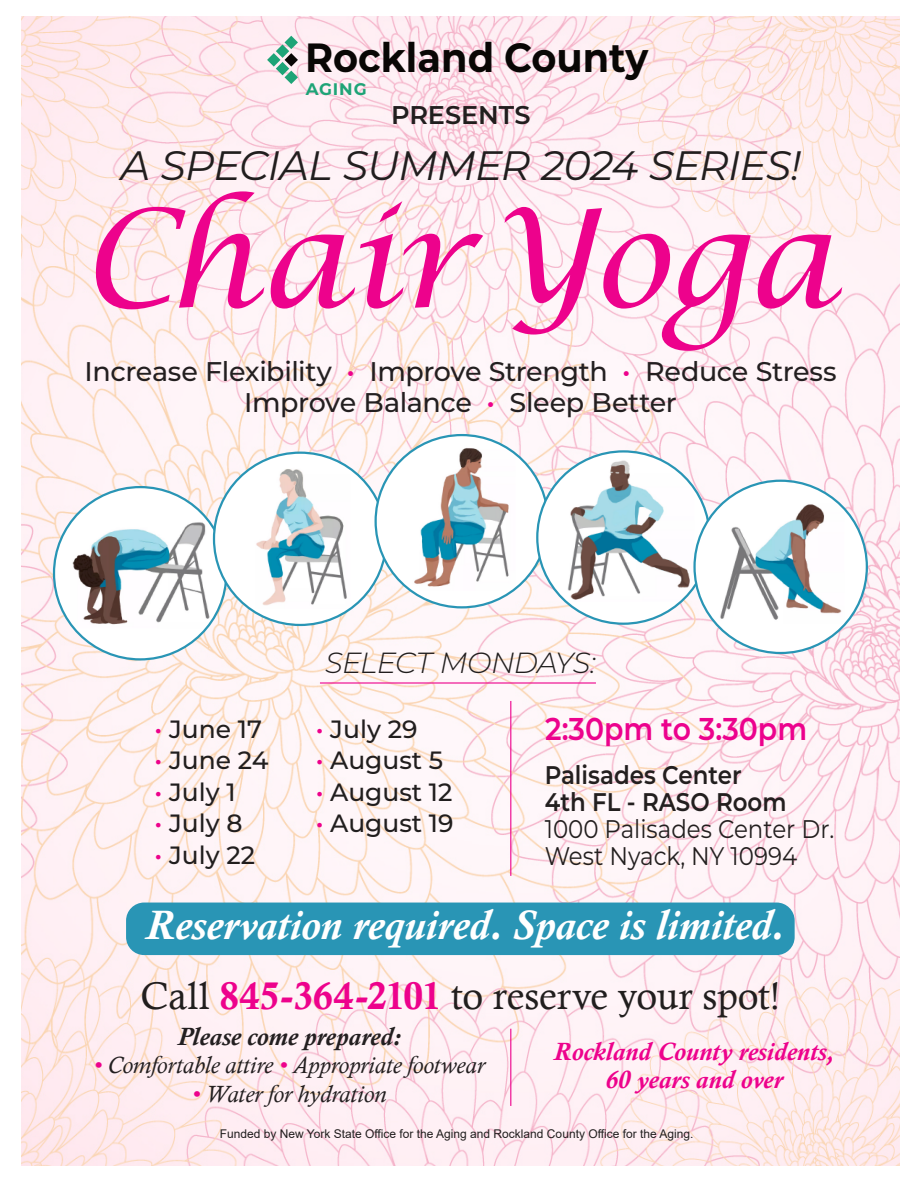
<style>
.page{position:relative;width:918px;height:1188px;background:#fff}
.page>*{position:absolute;margin:0;border:0;box-sizing:border-box;transform-origin:0 0}
.t1{font:italic 135px "Lucida Calligraphy";letter-spacing:-.025em;color:#ed028c}
.t2{font:italic 700 42px "Calisto";letter-spacing:-.005em;color:#fff}
.t3{font:italic 41.1px "Montserrat";letter-spacing:-.025em;color:#211e1e}
.t4{font:700 40.8px "Montserrat";color:#090705;scale:.94 1}
.t5{font:38.55px "Calisto";color:#211e1e}
.t6{font:600 31.5px "Montserrat";color:#ec028d;scale:.9 1}
.t7{font:italic 300 29.1px "Montserrat";letter-spacing:-.025em;color:#211e1e}
.t8{font:500 27px/31.5px "Montserrat";letter-spacing:-.015em;color:#231f20;text-align:center}
.t9{font:600 25.65px "Montserrat";letter-spacing:-.005em;color:#211e1e}
.t10{font:25.5px/27px "Montserrat";color:#231f1f;scale:.9 1}
.t11{font:italic 700 25.5px/28.5px "Calisto";color:#ed028c;text-align:center}
.t12{font:600 25.5px/27px "Montserrat";color:#231f1f;scale:.9 1}
.t13{font:italic 700 25.5px "Calisto";color:#231f20}
.t14{font:500 25.05px "Montserrat";color:#211e1e}
.t15{font:italic 24px "Calisto";color:#231f20}
.t16{font:700 16.8px "Montserrat";letter-spacing:.055em;color:#1ea477}
.t17{font:12px "Arial";color:#211e1e}
.s1{color:#ed028c}
.s2{font-family:"Calis MT Bol";color:#ed028c}
</style>
<div class="page">
<img style="left:22px;top:16px;width:878px;height:1150px">
<div style="left:54px;top:487px;width:172px;height:172px;background:#fff;border-radius:50%"></div>
<img style="left:68px;top:516px;width:148px;height:112px">
<div style="left:214px;top:453px;width:172px;height:172px;background:#fff;border-radius:50%"></div>
<img style="left:253px;top:465px;width:97px;height:144px">
<div style="left:376px;top:435px;width:172px;height:172px;background:#fff;border-radius:50%"></div>
<img style="left:409px;top:444px;width:106px;height:147px">
<svg style="left:537px;top:451px;width:173px;height:173px"></svg>
<img style="left:562px;top:458px;width:132px;height:144px">
<div style="left:695px;top:481px;width:172px;height:172px;background:#fff;border-radius:50%"></div>
<img style="left:717px;top:500px;width:127px;height:120px">
<svg style="left:267px;top:36px;width:31px;height:48px"></svg>
<div style="left:126px;top:903px;width:669px;height:52px;background:#2995b5;border-radius:18px"></div>
<hr style="left:510px;top:701px;width:1px;height:175px;background:#ed028c">
<hr style="left:510px;top:1029px;width:1px;height:77px;background:#ed028c">
<hr style="left:320px;top:682px;width:276px;height:2px;background:#ed028c">
<h3 class="t4" style="left:305px;top:28px;width:367px">Rockland County</h3>
<p class="t9" style="left:391px;top:97px;width:141px">PRESENTS</p>
<h3 class="t3" style="left:121px;top:137px;width:682px">A SPECIAL SUMMER 2024 SERIES!</h3>
<p class="t16" style="left:306px;top:77px;width:62px">AGING</p>
<h1 class="t1" style="left:81px;top:178px;width:757px">ChairYoga</h1>
<p class="t8" style="left:85px;top:354px;width:754px">Increase Flexibility <span class="s1">•</span> Improve Strength <span class="s1">•</span> Reduce Stress<br>Improve Balance <span class="s1">•</span> Sleep Better</p>
<p class="t14" style="left:155px;top:711px;width:109px"><span class="s1">•</span> June 17</p>
<p class="t14" style="left:155px;top:743px;width:115px"><span class="s1">•</span> June 24</p>
<p class="t14" style="left:155px;top:774px;width:83px"><span class="s1">•</span> July 1</p>
<p class="t14" style="left:155px;top:806px;width:90px"><span class="s1">•</span> July 8</p>
<p class="t14" style="left:155px;top:837px;width:102px"><span class="s1">•</span> July 22</p>
<p class="t7" style="left:325px;top:643px;width:272px">SELECT MONDAYS:</p>
<p class="t14" style="left:316px;top:711px;width:103px"><span class="s1">•</span> July 29</p>
<p class="t14" style="left:316px;top:743px;width:129px"><span class="s1">•</span> August 5</p>
<p class="t14" style="left:316px;top:774px;width:138px"><span class="s1">•</span> August 12</p>
<p class="t14" style="left:316px;top:806px;width:139px"><span class="s1">•</span> August 19</p>
<p class="t6" style="left:545px;top:706px;width:293px">2:30pm to 3:30pm</p>
<p class="t12" style="left:545px;top:761px;width:270px">Palisades Center<br>4th FL - RASO Room</p>
<p class="t10" style="left:545px;top:815px;width:323px">1000 Palisades Center Dr.<br>West Nyack, NY 10994</p>
<h2 class="t2" style="left:146px;top:901px;width:639px">Reservation required. Space is limited.</h2>
<h3 class="t5" style="left:140px;top:974px;width:641px">Call <span class="s2">845-364-2101</span> to reserve your spot!</h3>
<p class="t13" style="left:178px;top:1022px;width:224px">Please come prepared:</p>
<p class="t15" style="left:93px;top:1051px;width:393px"><span class="s1">•</span> Comfortable attire <span class="s1">•</span> Appropriate footwear</p>
<p class="t15" style="left:192px;top:1080px;width:196px"><span class="s1">•</span> Water for hydration</p>
<p class="t11" style="left:554px;top:1037px;width:282px">Rockland County residents,<br>60 years and over</p>
<p class="t17" style="left:220px;top:1126px;width:475px">Funded by New York State Office for the Aging and Rockland County Office for the Aging.</p>
</div>
